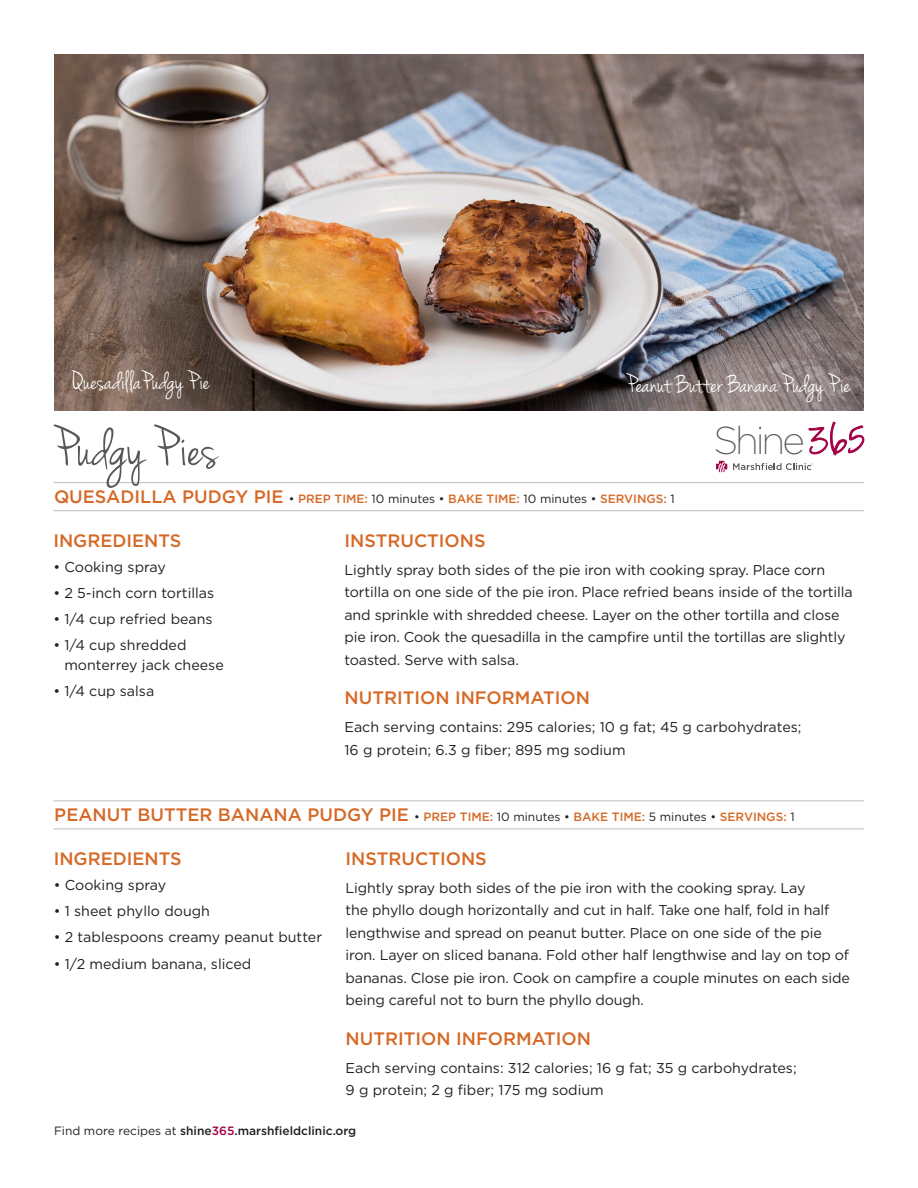
<style>
.page{position:relative;width:918px;height:1188px;background:#fff}
.page>*{position:absolute;margin:0;border:0;box-sizing:border-box;transform-origin:0 0}
.t1{font:58.5px "Jenna Sue";color:#57585a}
.t2{font:200 38.7px "Gotham";letter-spacing:-.08em;color:#57585a}
.Details{font:27px "Jenna Sue";color:#fff}
.Subhead{font:500 18px "Gotham";color:#d66926}
.Instructions_Body{font:14.25px/22.5px "Gotham";letter-spacing:-.01em;color:#231f20}
.Ingredient_List{font:14.25px/19.5px "Gotham";color:#231f20}
.Details-2{font:500 12px "Gotham";color:#d66926}
.Ingredient_List-2{font:500 12px "Gotham";color:#231f20}
.s1{font-size:18px}
.s2{font-weight:400;color:#231f20}
.s3{font-weight:400}
.s4{color:#a30146}
</style>
<div class="page">
<img style="left:54px;top:54px;width:810px;height:356px">
<hr style="left:53px;top:482px;width:811px;height:1px;background:#bcbdc0">
<hr style="left:53px;top:510px;width:811px;height:1px;background:#bcbdc0">
<svg style="left:808px;top:422px;width:57px;height:33px"></svg>
<svg style="left:733px;top:463px;width:80px;height:7px"></svg>
<svg style="left:716px;top:461px;width:11px;height:11px"></svg>
<hr style="left:54px;top:800px;width:810px;height:1px;background:#bcbdc0">
<hr style="left:54px;top:829px;width:810px;height:1px;background:#bcbdc0">
<p class="Details" style="left:72px;top:366px;width:140px">QuesadillaPudgy Pie</p>
<p class="Details" style="left:627px;top:369px;width:225px">Peanut Butter Banana Pudgy Pie</p>
<p class="t1" style="left:54px;top:415px;width:165px">Pudgy Pies</p>
<p class="Details-2" style="left:54px;top:491px;width:622px"><span class="s1">QUESADILLA PUDGY PIE</span> <span class="s2">•</span> PREP TIME: <span class="s2">10 minutes •</span> BAKE TIME: <span class="s2">10 minutes •</span> SERVINGS: <span class="s2">1</span></p>
<p class="t2" style="left:714px;top:416px;width:93px">Shine</p>
<p class="Subhead" style="left:53px;top:529px;width:130px">INGREDIENTS</p>
<p class="Ingredient_List" style="left:53px;top:557px;width:114px">• Cooking spray</p>
<p class="Ingredient_List" style="left:53px;top:583px;width:162px">• 2 5-inch corn tortillas</p>
<p class="Ingredient_List" style="left:53px;top:609px;width:161px">• 1/4 cup refried beans</p>
<p class="Ingredient_List" style="left:64px;top:635px;width:161px;text-indent:-11px">• 1/4 cup shredded monterrey jack cheese</p>
<p class="Ingredient_List" style="left:53px;top:681px;width:103px">• 1/4 cup salsa</p>
<p class="Subhead" style="left:345px;top:529px;width:143px">INSTRUCTIONS</p>
<p class="Instructions_Body" style="left:345px;top:558px;width:510px">Lightly spray both sides of the pie iron with cooking spray. Place corn tortilla on one side of the pie iron. Place refried beans inside of the tortilla and sprinkle with shredded cheese. Layer on the other tortilla and close pie iron. Cook the quesadilla in the campfire until the tortillas are slightly toasted. Serve with salsa.</p>
<p class="Subhead" style="left:345px;top:686px;width:247px">NUTRITION INFORMATION</p>
<p class="Instructions_Body" style="left:345px;top:716px;width:459px">Each serving contains: 295 calories; 10 g fat; 45 g carbohydrates;<br>16 g protein; 6.3 g fiber; 895 mg sodium</p>
<p class="Details-2" style="left:54px;top:809px;width:742px"><span class="s1">PEANUT BUTTER BANANA PUDGY PIE</span> <span class="s2">•</span> PREP TIME: <span class="s2">10 minutes •</span> BAKE TIME: <span class="s2">5 minutes •</span> SERVINGS: <span class="s2">1</span></p>
<p class="Subhead" style="left:54px;top:847px;width:130px">INGREDIENTS</p>
<p class="Ingredient_List" style="left:54px;top:875px;width:114px">• Cooking spray</p>
<p class="Ingredient_List" style="left:54px;top:901px;width:158px">• 1 sheet phyllo dough</p>
<p class="Ingredient_List" style="left:54px;top:927px;width:270px">• 2 tablespoons creamy peanut butter</p>
<p class="Ingredient_List" style="left:54px;top:953px;width:199px">• 1/2 medium banana, sliced</p>
<p class="Subhead" style="left:346px;top:847px;width:143px">INSTRUCTIONS</p>
<p class="Instructions_Body" style="left:346px;top:876px;width:506px">Lightly spray both sides of the pie iron with the cooking spray. Lay<br>the phyllo dough horizontally and cut in half. Take one half, fold in half lengthwise and spread on peanut butter. Place on one side of the pie iron. Layer on sliced banana. Fold other half lengthwise and lay on top of bananas. Close pie iron. Cook on campfire a couple minutes on each side being careful not to burn the phyllo dough.</p>
<p class="Subhead" style="left:346px;top:1027px;width:247px">NUTRITION INFORMATION</p>
<p class="Instructions_Body" style="left:346px;top:1056px;width:453px">Each serving contains: 312 calories; 16 g fat; 35 g carbohydrates;<br>9 g protein; 2 g fiber; 175 mg sodium</p>
<p class="Ingredient_List-2" style="left:54px;top:1123px;width:304px"><span class="s3">Find more recipes at</span> shine<span class="s4">365</span>.marshfieldclinic.org</p>
</div>
